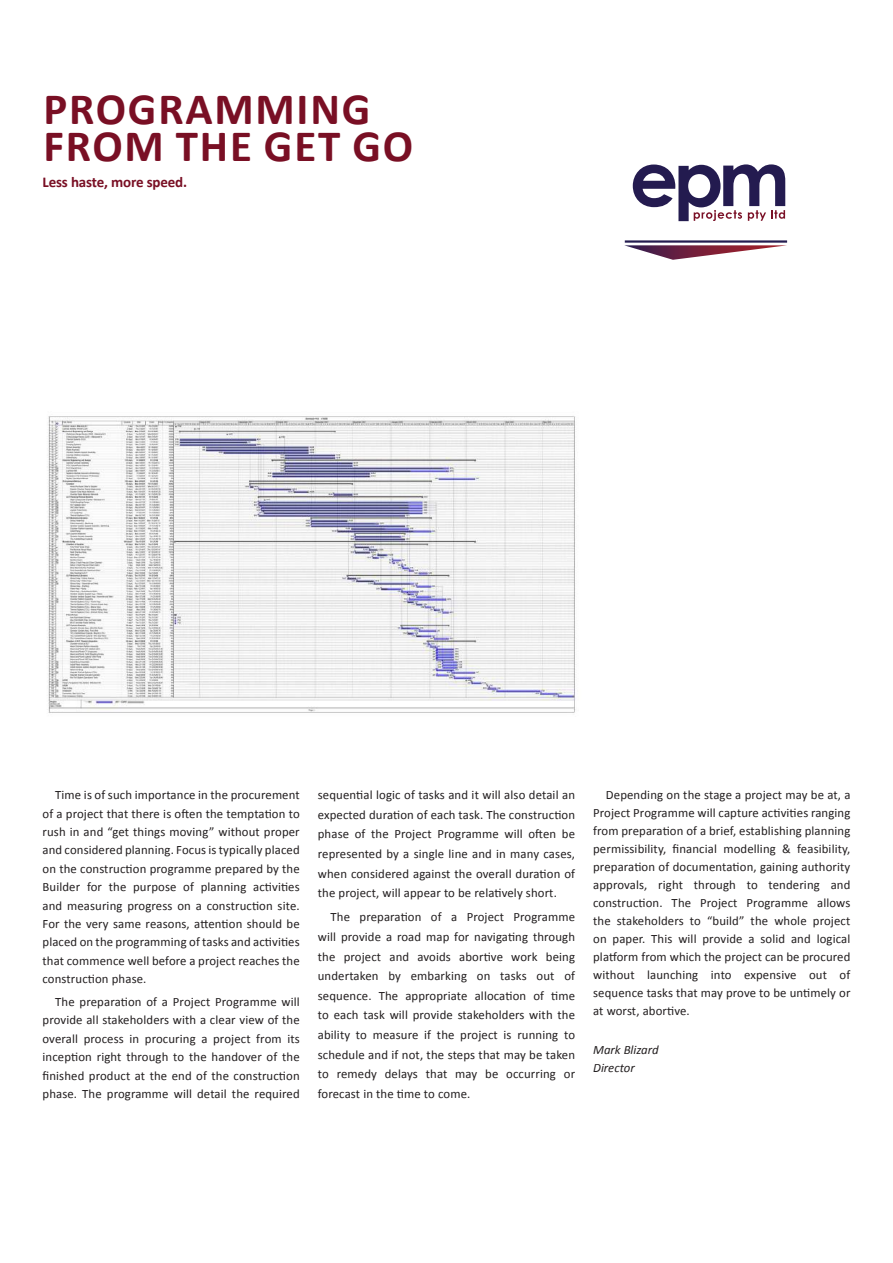
<style>
.page{position:relative;width:893px;height:1263px;background:#fff}
.page>*{position:absolute;margin:0;border:0;box-sizing:border-box;transform-origin:0 0}
.t1{font:700 45px/37.5px "Calibri";letter-spacing:.04em;color:#790f24}
.t2{font:700 15px "Calibri";letter-spacing:-.01em;color:#790f24}
.t3{font:12.75px/18.5px "Calibri";letter-spacing:.01em;color:#231f20;text-align:justify}
.t4{font:italic 12.75px/18px "Calibri";color:#231f20}
</style>
<div class="page">
<svg style="left:624px;top:245px;width:163px;height:15px"></svg>
<svg style="left:633px;top:164px;width:152px;height:57px"></svg>
<hr style="left:625px;top:240px;width:162px;height:3px;background:#241c50">
<img style="left:47px;top:416px;width:528px;height:297px">
<h1 class="t1" style="left:43px;top:90px;width:371px">PROGRAMMING<br>FROM THE GET GO</h1>
<p class="t2" style="left:43px;top:173px;width:146px">Less haste, more speed.</p>
<p class="t3" style="left:43px;top:786px;width:259px;text-indent:13px">Time is of such importance in the procurement of a project that there is often the temptation to rush in and “get things moving” without proper and considered planning. Focus is typically placed on the construction programme prepared by the Builder for the purpose of planning activities and measuring progress on a construction site.<br>For the very same reasons, attention should be placed on the programming of tasks and activities that commence well before a project reaches the construction phase.</p>
<p class="t3" style="left:43px;top:992px;width:259px;text-indent:13px">The preparation of a Project Programme will provide all stakeholders with a clear view of the overall process in procuring a project from its inception right through to the handover of the finished product at the end of the construction phase. The programme will detail the required</p>
<p class="t3" style="left:318px;top:785px;width:259px;line-height:19.6px">sequential logic of tasks and it will also detail an expected duration of each task. The construction phase of the Project Programme will often be represented by a single line and in many cases, when considered against the overall duration of the project, will appear to be relatively short.</p>
<p class="t3" style="left:318px;top:907px;width:259px;line-height:19.6px;text-indent:13px">The preparation of a Project Programme will provide a road map for navigating through the project and avoids abortive work being undertaken by embarking on tasks out of sequence. The appropriate allocation of time to each task will provide stakeholders with the ability to measure if the project is running to schedule and if not, the steps that may be taken to remedy delays that may be occurring or forecast in the time to come.</p>
<p class="t3" style="left:593px;top:786px;width:259px;line-height:18px;text-indent:13px">Depending on the stage a project may be at, a Project Programme will capture activities ranging from preparation of a brief, establishing planning permissibility, financial modelling &amp; feasibility, preparation of documentation, gaining authority approvals, right through to tendering and construction. The Project Programme allows the stakeholders to “build” the whole project on paper. This will provide a solid and logical platform from which the project can be procured without launching into expensive out of sequence tasks that may prove to be untimely or at worst, abortive.</p>
<p class="t4" style="left:593px;top:1041px;width:67px">Mark Blizard<br>Director</p>
</div>
